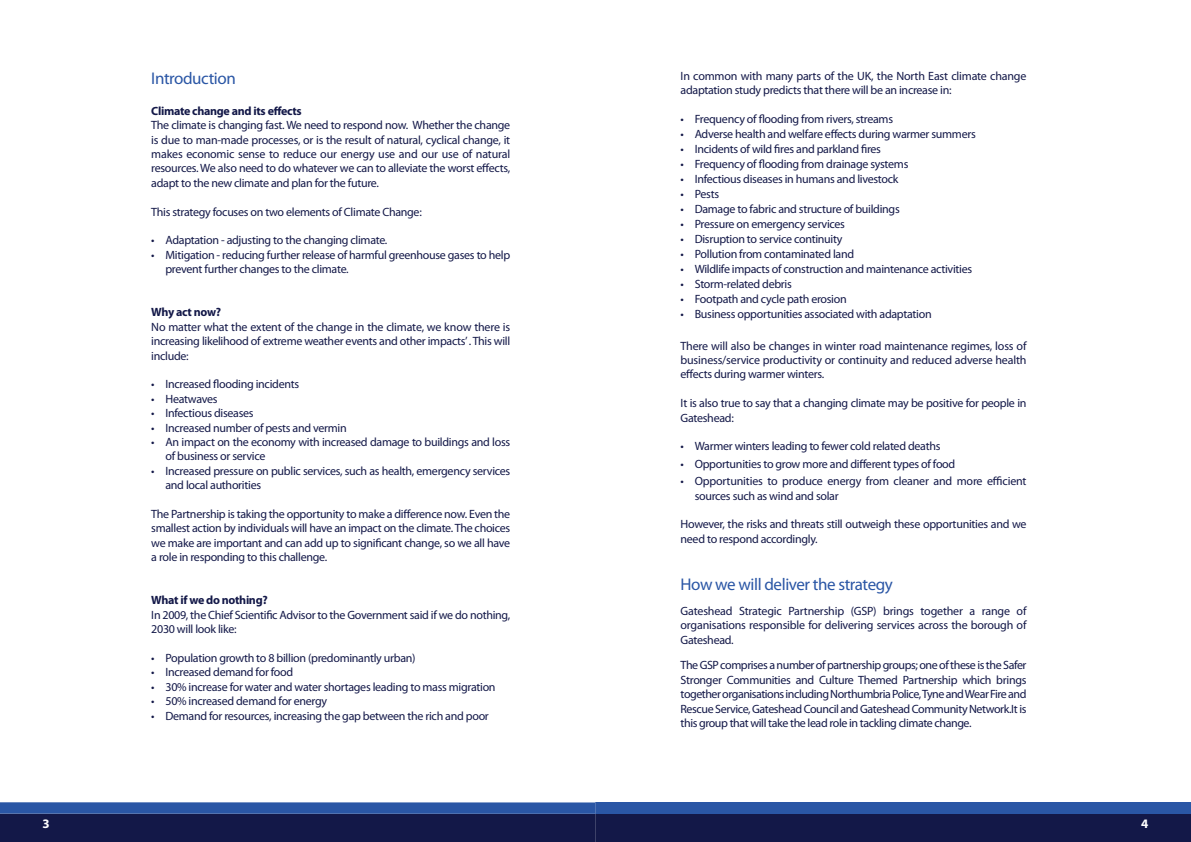
<style>
.page{position:relative;width:1191px;height:842px;background:#fff}
.page>*{position:absolute;margin:0;border:0;box-sizing:border-box;transform-origin:0 0}
.t1{font:17px "Myriad Pro";letter-spacing:-.025em;color:#2a56a5}
.t2{font:700 13px "Myriad Pro";color:#fff}
.t3{font:12px/14.4px "Myriad Pro";letter-spacing:-.025em;color:#131848}
.t4{font:700 12px "Myriad Pro";letter-spacing:-.025em;color:#131848}
</style>
<div class="page">
<div style="left:595px;top:814px;width:596px;height:28px;background:#131848"></div>
<div style="left:595px;top:802px;width:596px;height:12px;background:#2a56a5"></div>
<div style="left:0;top:814px;width:595px;height:28px;background:#131848"></div>
<div style="left:0;top:802px;width:595px;height:12px;background:#2a56a5"></div>
<h1 class="t1" style="left:151px;top:72px;width:86px">Introduction</h1>
<p class="t4" style="left:151px;top:106px;width:152px">Climate change and its effects</p>
<p class="t3" style="left:151px;top:119px;width:360px;text-align:justify">The climate is changing fast. We need to respond now. Whether the change is due to man-made processes, or is the result of natural, cyclical change, it makes economic sense to reduce our energy use and our use of natural resources. We also need to do whatever we can to alleviate the worst effects, adapt to the new climate and plan for the future.</p>
<p class="t3" style="left:151px;top:205px;width:272px">This strategy focuses on two elements of Climate Change:</p>
<p class="t3" style="left:151px;top:234px;width:238px">• Adaptation - adjusting to the changing climate.</p>
<p class="t3" style="left:165px;top:249px;width:346px;text-indent:-14px">• Mitigation - reducing further release of harmful greenhouse gases to help prevent further changes to the climate.</p>
<p class="t4" style="left:151px;top:308px;width:71px">Why act now?</p>
<p class="t3" style="left:151px;top:321px;width:360px;text-align:justify">No matter what the extent of the change in the climate, we know there is increasing likelihood of extreme weather events and other impacts’.This will include:</p>
<p class="t3" style="left:151px;top:378px;width:149px">• Increased flooding incidents</p>
<p class="t3" style="left:151px;top:393px;width:68px">• Heatwaves</p>
<p class="t3" style="left:151px;top:407px;width:104px">• Infectious diseases</p>
<p class="t3" style="left:151px;top:421px;width:197px">• Increased number of pests and vermin</p>
<p class="t3" style="left:165px;top:436px;width:346px;text-indent:-14px">• An impact on the economy with increased damage to buildings and loss of business or service</p>
<p class="t3" style="left:165px;top:465px;width:346px;text-indent:-14px">• Increased pressure on public services, such as health, emergency services and local authorities</p>
<p class="t3" style="left:151px;top:508px;width:360px;text-align:justify">The Partnership is taking the opportunity to make a difference now. Even the smallest action by individuals will have an impact on the climate.The choices we make are important and can add up to significant change, so we all have a role in responding to this challenge.</p>
<p class="t4" style="left:151px;top:596px;width:118px">What if we do nothing?</p>
<p class="t3" style="left:151px;top:609px;width:360px">In 2009, the Chief Scientific Advisor to the Government said if we do nothing,<br>2030 will look like:</p>
<p class="t3" style="left:151px;top:652px;width:266px">• Population growth to 8 billion (predominantly urban)</p>
<p class="t3" style="left:151px;top:666px;width:143px">• Increased demand for food</p>
<p class="t3" style="left:151px;top:681px;width:346px">• 30% increase for water and water shortages leading to mass migration</p>
<p class="t3" style="left:151px;top:695px;width:177px">• 50% increased demand for energy</p>
<p class="t3" style="left:151px;top:709px;width:339px">• Demand for resources, increasing the gap between the rich and poor</p>
<p class="t3" style="left:680px;top:70px;width:347px">In common with many parts of the UK, the North East climate change adaptation study predicts that there will be an increase in:</p>
<p class="t3" style="left:680px;top:113px;width:214px">• Frequency of flooding from rivers, streams</p>
<p class="t3" style="left:680px;top:128px;width:297px">• Adverse health and welfare effects during warmer summers</p>
<p class="t3" style="left:680px;top:143px;width:202px">• Incidents of wild fires and parkland fires</p>
<p class="t3" style="left:680px;top:158px;width:229px">• Frequency of flooding from drainage systems</p>
<p class="t3" style="left:680px;top:173px;width:219px">• Infectious diseases in humans and livestock</p>
<p class="t3" style="left:680px;top:188px;width:40px">• Pests</p>
<p class="t3" style="left:680px;top:203px;width:221px">• Damage to fabric and structure of buildings</p>
<p class="t3" style="left:680px;top:218px;width:166px">• Pressure on emergency services</p>
<p class="t3" style="left:680px;top:233px;width:163px">• Disruption to service continuity</p>
<p class="t3" style="left:680px;top:248px;width:175px">• Pollution from contaminated land</p>
<p class="t3" style="left:680px;top:263px;width:293px">• Wildlife impacts of construction and maintenance activities</p>
<p class="t3" style="left:680px;top:278px;width:113px">• Storm-related debris</p>
<p class="t3" style="left:680px;top:293px;width:168px">• Footpath and cycle path erosion</p>
<p class="t3" style="left:680px;top:308px;width:253px">• Business opportunities associated with adaptation</p>
<p class="t3" style="left:680px;top:339px;width:347px;text-align:justify">There will also be changes in winter road maintenance regimes, loss of business/service productivity or continuity and reduced adverse health effects during warmer winters.</p>
<p class="t3" style="left:680px;top:397px;width:347px">It is also true to say that a changing climate may be positive for people in<br>Gateshead:</p>
<p class="t3" style="left:680px;top:440px;width:261px">• Warmer winters leading to fewer cold related deaths</p>
<p class="t3" style="left:680px;top:457px;width:276px">• Opportunities to grow more and different types of food</p>
<p class="t3" style="left:694px;top:475px;width:333px;text-indent:-14px">• Opportunities to produce energy from cleaner and more efficient sources such as wind and solar</p>
<p class="t3" style="left:680px;top:518px;width:347px">However, the risks and threats still outweigh these opportunities and we need to respond accordingly.</p>
<h1 class="t1" style="left:680px;top:578px;width:214px">How we will deliver the strategy</h1>
<p class="t3" style="left:680px;top:605px;width:347px;text-align:justify">Gateshead Strategic Partnership (GSP) brings together a range of organisations responsible for delivering services across the borough of Gateshead.</p>
<p class="t3" style="left:680px;top:659px;width:347px;text-align:justify">TheGSPcomprisesanumberofpartnershipgroups;oneoftheseistheSafer Stronger Communities and Culture Themed Partnership which brings togetherorganisationsincludingNorthumbriaPolice,TyneandWearFireand Rescue Service, Gateshead Council and Gateshead Community Network.It is this group that will take the lead role in tackling climate change.</p>
<p class="t2" style="left:43px;top:818px;width:9px">3</p>
<p class="t2" style="left:1141px;top:818px;width:9px">4</p>
</div>
